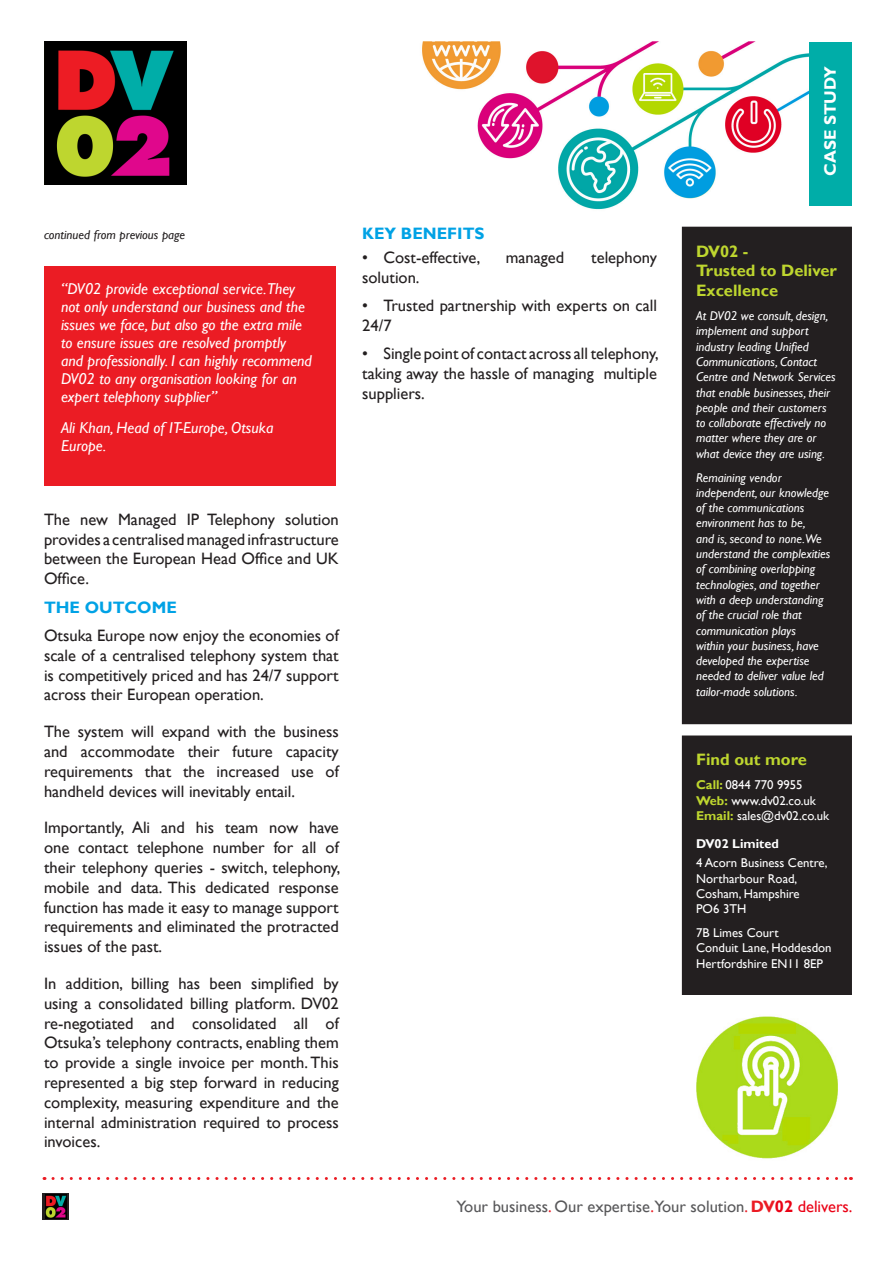
<style>
.page{position:relative;width:893px;height:1263px;background:#fff}
.page>*{position:absolute;margin:0;border:0;box-sizing:border-box;transform-origin:0 0}
.t1{font:16.5px/19.8px "Gill Sans";color:#231f20;text-align:justify}
.t2{font:16.5px "Gill Sans";color:#58585a}
.t3{font:700 16.5px/19.8px "Gill Sans";color:#bed62f}
.Sub_Heading{font:700 16.5px "Gill Sans";color:#00a2e5}
.Sub_Heading-2{font:700 16.5px "Gill Sans";color:#fff}
.t4{font:italic 15.75px/18px "Gill Sans";color:#fff}
.t5{font:italic 12.75px/15.3px "Gill Sans";color:#fff}
.t6{font:12.75px/15.3px "Gill Sans";color:#fff}
.t7{font:italic 12.75px "Gill Sans";color:#231f20}
.t8{font:700 12.75px "Gill Sans";color:#fff}
.s1{font-weight:700;color:#bed62f}
.s2{color:#eb1c24}
.s3{font-weight:700;color:#eb1c24}
.s4{font-weight:700;color:#ea0215}
.s5{color:#ea0215}
</style>
<div class="page">
<img style="left:422px;top:42px;width:387px;height:189px">
<div style="left:683px;top:227px;width:168px;height:496px;background:#231f20"></div>
<div style="left:682px;top:227px;width:170px;height:497px;border:2px solid #231f20"></div>
<img style="left:44px;top:42px;width:143px;height:142px">
<svg style="left:53px;top:1177px;width:798px;height:3px"></svg>
<div style="left:683px;top:736px;width:168px;height:258px;background:#231f20"></div>
<div style="left:682px;top:735px;width:170px;height:260px;border:2px solid #231f20"></div>
<div style="left:809px;top:42px;width:43px;height:163px;background:#00ada8"></div>
<div style="left:44px;top:266px;width:291px;height:220px;background:#eb1c24"></div>
<img style="left:696px;top:1016px;width:142px;height:143px">
<svg style="left:43px;top:1193px;width:26px;height:26px"></svg>
<img style="left:46px;top:1194px;width:20px;height:24px">
<p class="t7" style="left:44px;top:227px;width:143px">continued from previous page</p>
<p class="t4" style="left:61px;top:279px;width:252px">“DV02 provide exceptional service.They not only understand our business and the issues we face, but also go the extra mile to ensure issues are resolved promptly<br>and professionally. I can highly recommend DV02 to any organisation looking for an expert telephony supplier”</p>
<p class="t4" style="left:61px;top:418px;width:214px">Ali Khan, Head of IT-Europe, Otsuka<br>Europe.</p>
<p class="t1" style="left:44px;top:509px;width:296px">The new Managed IP Telephony solution provides a centralised managed infrastructure between the European Head Office and UK Office.</p>
<p class="Sub_Heading" style="left:44px;top:597px;width:134px">THE OUTCOME</p>
<p class="t1" style="left:44px;top:625px;width:296px">Otsuka Europe now enjoy the economies of scale of a centralised telephony system that is competitively priced and has 24/7 support across their European operation.</p>
<p class="t1" style="left:44px;top:721px;width:296px">The system will expand with the business and accommodate their future capacity requirements that the increased use of handheld devices will inevitably entail.</p>
<p class="t1" style="left:44px;top:818px;width:298px">Importantly, Ali and his team now have one contact telephone number for all of their telephony queries - switch, telephony, mobile and data. This dedicated response function has made it easy to manage support requirements and eliminated the protracted issues of the past.</p>
<p class="t1" style="left:44px;top:973px;width:296px">In addition, billing has been simplified by using a consolidated billing platform. DV02 re-negotiated and consolidated all of Otsuka’s telephony contracts, enabling them to provide a single invoice per month. This represented a big step forward in reducing complexity, measuring expenditure and the internal administration required to process invoices.</p>
<p class="Sub_Heading" style="left:362px;top:224px;width:124px">KEY BENEFITS</p>
<p class="t1" style="left:362px;top:248px;width:120px">• Cost-effective,</p>
<p class="t1" style="left:506px;top:248px;width:60px">managed</p>
<p class="t1" style="left:591px;top:248px;width:67px">telephony</p>
<p class="t1" style="left:362px;top:267px;width:59px">solution.</p>
<p class="t1" style="left:362px;top:296px;width:296px">• Trusted partnership with experts on call<br>24/7</p>
<p class="t1" style="left:362px;top:344px;width:298px">• Single point of contact across all telephony, taking away the hassle of managing multiple suppliers.</p>
<p class="Sub_Heading-2" style="left:821px;top:176px;width:111px;rotate:-90deg">CASE STUDY</p>
<p class="t3" style="left:696px;top:241px;width:142px">DV02 -<br>Trusted to Deliver<br>Excellence</p>
<p class="t5" style="left:696px;top:308px;width:141px">At DV02 we consult, design, implement and support industry leading Unified<br>Communications, Contact<br>Centre and Network Services that enable businesses, their people and their customers to collaborate effectively no matter where they are or what device they are using.</p>
<p class="t5" style="left:696px;top:469px;width:136px">Remaining vendor independent, our knowledge of the communications environment has to be,<br>and is, second to none.We understand the complexities of combining overlapping technologies, and together with a deep understanding of the crucial role that communication plays<br>within your business, have developed the expertise needed to deliver value led tailor-made solutions.</p>
<p class="t3" style="left:696px;top:750px;width:112px">Find out more</p>
<p class="t6" style="left:696px;top:777px;width:108px"><span class="s1">Call:</span> 0844 770 9955</p>
<p class="t6" style="left:696px;top:792px;width:121px"><span class="s1">Web:</span> www.dv02.co.uk</p>
<p class="t6" style="left:696px;top:808px;width:135px"><span class="s1">Email:</span> sales@dv02.co.uk</p>
<p class="t8" style="left:696px;top:836px;width:84px">DV02 Limited</p>
<p class="t6" style="left:696px;top:855px;width:133px">4 Acorn Business Centre,</p>
<p class="t6" style="left:696px;top:871px;width:103px">Northarbour Road,</p>
<p class="t6" style="left:696px;top:886px;width:105px">Cosham, Hampshire<br>PO6 3TH</p>
<p class="t6" style="left:696px;top:925px;width:84px">7B Limes Court</p>
<p class="t6" style="left:696px;top:940px;width:137px">Conduit Lane, Hoddesdon</p>
<p class="t6" style="left:696px;top:956px;width:128px">Hertfordshire EN11 8EP</p>
<p class="t2" style="left:457px;top:1197px;width:397px">Your business<span class="s2">.</span> Our expertise<span class="s2">.</span>Your solution<span class="s2">.</span> <span class="s3">DV</span><span class="s4">02</span> <span class="s5">delivers.</span></p>
</div>
